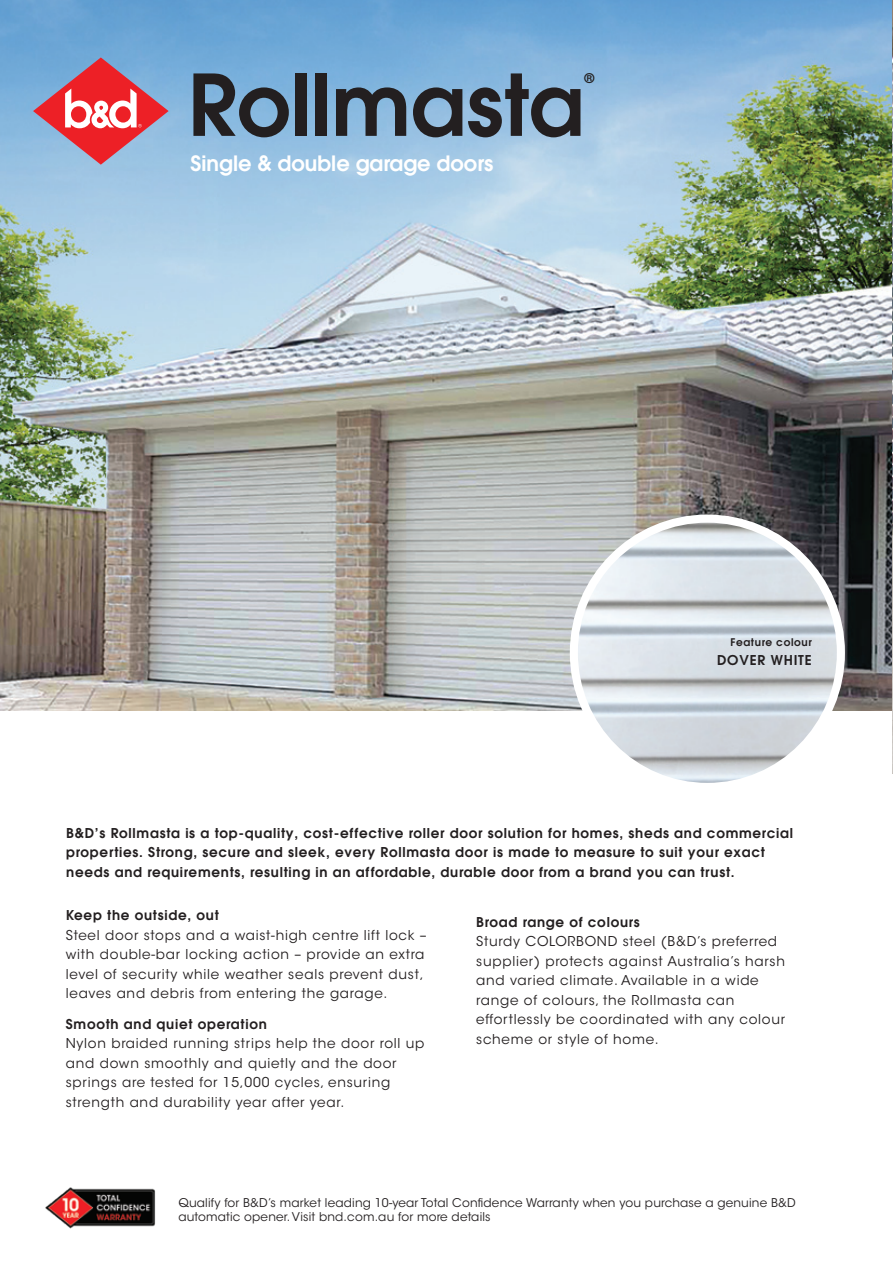
<style>
.page{position:relative;width:893px;height:1263px;background:#fff}
.page>*{position:absolute;margin:0;border:0;box-sizing:border-box;transform-origin:0 0}
.t1{font:600 84.3px "ITC Avant Garde Pro";color:#231f20}
.t2{font:600 21px "ITC Avant Garde Pro";color:#fff}
.t3{font:13.5px/19.5px "ITC Avant Garde Std";letter-spacing:.055em;color:#231f20}
.t4{font:600 13.5px/19.5px "ITC Avant Garde Pro";letter-spacing:.055em;color:#231f20}
.t5{font:600 13.35px "ITC Avant Garde Pro";color:#231f20}
.t6{font:12px/13.5px "ITC Avant Garde Std";letter-spacing:.015em;color:#231f20}
.t7{font:600 10.5px "ITC Avant Garde Pro";letter-spacing:.06em;color:#231f20}
</style>
<div class="page">
<img style="left:0;top:0;width:892px;height:710px">
<img style="left:574px;top:519px;width:267px;height:263px">
<div style="left:570px;top:514px;width:275px;height:277px;border:8px solid #fff;border-radius:50%"></div>
<img style="left:892px;top:0;width:1px;height:773px">
<svg style="left:33px;top:57px;width:136px;height:108px;background:#ba8096"></svg>
<img style="left:45px;top:1187px;width:111px;height:42px">
<h1 class="t1" style="left:188px;top:50px;width:398px">Rollmasta</h1>
<p class="t5" style="left:584px;top:70px;width:11px">®</p>
<h2 class="t2" style="left:191px;top:149px;width:304px">Single &amp; double garage doors</h2>
<p class="t7" style="left:730px;top:635px;width:83px">Feature colour</p>
<p class="t4" style="left:717px;top:650px;width:96px">DOVER WHITE</p>
<p class="t4" style="left:66px;top:823px;width:728px">B&amp;D’s Rollmasta is a top-quality, cost-effective roller door solution for homes, sheds and commercial properties. Strong, secure and sleek, every Rollmasta door is made to measure to suit your exact needs and requirements, resulting in an affordable, durable door from a brand you can trust.</p>
<p class="t4" style="left:66px;top:905px;width:154px">Keep the outside, out</p>
<p class="t3" style="left:66px;top:925px;width:362px">Steel door stops and a waist-high centre lift lock – with double-bar locking action – provide an extra level of security while weather seals prevent dust, leaves and debris from entering the garage.</p>
<p class="t4" style="left:66px;top:1014px;width:202px">Smooth and quiet operation</p>
<p class="t3" style="left:66px;top:1034px;width:360px">Nylon braided running strips help the door roll up and down smoothly and quietly and the door springs are tested for 15,000 cycles, ensuring strength and durability year after year.</p>
<p class="t4" style="left:476px;top:912px;width:165px">Broad range of colours</p>
<p class="t3" style="left:476px;top:932px;width:310px">Sturdy COLORBOND steel (B&amp;D’s preferred supplier) protects against Australia’s harsh and varied climate. Available in a wide range of colours, the Rollmasta can effortlessly be coordinated with any colour scheme or style of home.</p>
<p class="t6" style="left:178px;top:1196px;width:619px">Qualify for B&amp;D’s market leading 10-year Total Confidence Warranty when you purchase a genuine B&amp;D automatic opener. Visit bnd.com.au for more details</p>
</div>
